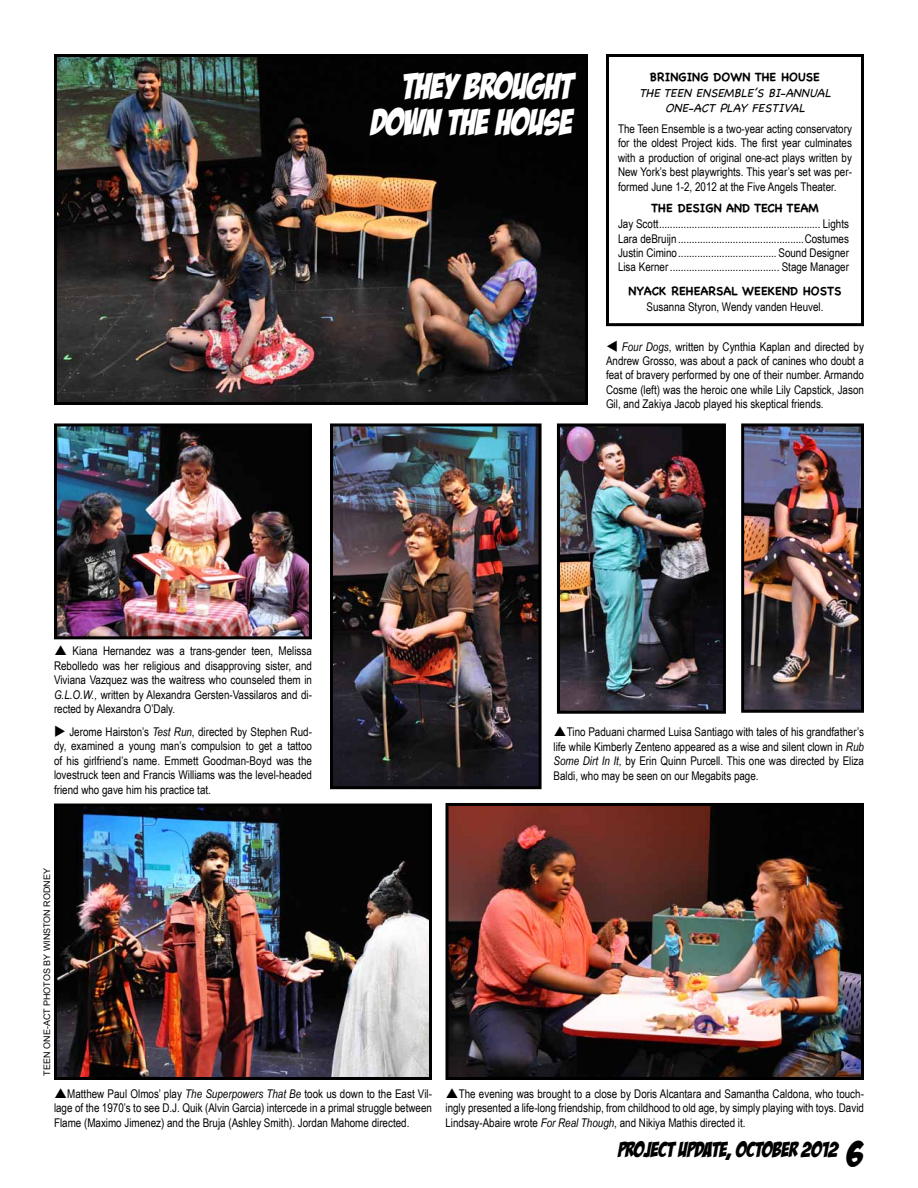
<style>
.page{position:relative;width:918px;height:1188px;background:#fff}
.page>*{position:absolute;margin:0;border:0;box-sizing:border-box;transform-origin:0 0}
.t1{font:36px/36px "Bada Boom BB";color:#fff;text-align:right}
.t2{font:21px "Bada Boom BB";color:#000}
.t3{font:12px/14.4px "Arial Narrow";color:#000;text-align:justify}
.t4{font:700 12px "Chalkboard";color:#000}
.t5{font:italic 12px/14.4px "Chalkboard";color:#000;text-align:center}
.t6{font:9px "Arial";color:#000}
.s1{font-style:italic}
.s2{font-size:36px}
</style>
<div class="page">
<img style="left:58px;top:58px;width:526px;height:343px">
<div style="left:54px;top:54px;width:534px;height:351px;border:3px solid #000"></div>
<img style="left:450px;top:807px;width:410px;height:269px">
<div style="left:446px;top:803px;width:418px;height:277px;border:3px solid #000"></div>
<img style="left:334px;top:427px;width:204px;height:358px">
<div style="left:330px;top:423px;width:212px;height:366px;border:3px solid #000"></div>
<img style="left:58px;top:427px;width:250px;height:208px">
<div style="left:54px;top:423px;width:258px;height:216px;border:3px solid #000"></div>
<img style="left:745px;top:427px;width:115px;height:282px">
<div style="left:741px;top:423px;width:123px;height:290px;border:3px solid #000"></div>
<img style="left:58px;top:808px;width:370px;height:268px">
<div style="left:54px;top:804px;width:378px;height:276px;border:3px solid #000"></div>
<img style="left:561px;top:427px;width:161px;height:283px">
<div style="left:557px;top:423px;width:169px;height:291px;border:3px solid #000"></div>
<div style="left:606px;top:54px;width:258px;height:272px;border:3px solid #000"></div>
<h1 class="t1" style="left:371px;top:69px;width:203px">THEY BROUGHT<br>DOWN THE HOUSE</h1>
<p class="t4" style="left:650px;top:70px;width:8px">BRIN</p>
<p class="t4" style="left:678px;top:70px;width:143px">GING DOWN THE HOUSE</p>
<p class="t5" style="left:639px;top:86px;width:193px">THE TEENENSEMBLE ’S BI-ANNUAL<br>ONE-ACTPLAYFESTIVAL</p>
<p class="t3" style="left:618px;top:121px;width:236px">The Teen Ensemble is a two-year acting conservatory for the oldest Project kids. The first year culminates with a production of original one-act plays written by New York’s best playwrights. This year’s set was per&shy;formed June 1-2, 2012 at the Five Angels Theater.</p>
<p class="t4" style="left:651px;top:200px;width:169px">THE DESIGN AND TECH TEAM</p>
<p class="t3" style="left:618px;top:216px;width:233px">Jay Scott........................................................... Lights Lara deBruijn ..............................................Costumes Justin Cimino.................................... Sound Designer Lisa Kerner ........................................ Stage Manager</p>
<p class="t4" style="left:629px;top:283px;width:9px">NYACK</p>
<p class="t4" style="left:671px;top:283px;width:9px">REHEARSAL</p>
<p class="t4" style="left:742px;top:283px;width:9px">WEEKEND</p>
<p class="t4" style="left:803px;top:283px;width:9px">HOSTS</p>
<p class="t3" style="left:646px;top:299px;width:179px">Susanna Styron, Wendy vanden Heuvel.</p>
<p class="t3" style="left:606px;top:339px;width:260px">▼ <span class="s1">Four Dogs</span>, written by Cynthia Kaplan and directed by Andrew Grosso, was about a pack of canines who doubt a feat of bravery performed by one of their number. Armando Cosme (left) was the heroic one while Lily Capstick, Jason Gil, and Zakiya Jacob played his skeptical friends.</p>
<p class="t3" style="left:54px;top:644px;width:260px;text-indent:19px">Kiana Hernandez was a trans-gender teen, Melissa Rebolledo was her religious and disapproving sister, and Viviana Vazquez was the waitress who counseled them in <span class="s1">G.L.O.W.,</span> written by Alexandra Gersten-Vassilaros and di&shy;rected by Alexandra O’Daly.</p>
<p class="t3" style="left:54px;top:724px;width:259px">◆ Jerome Hairston’s <span class="s1">Test Run</span>, directed by Stephen Rud&shy;dy, examined a young man’s compulsion to get a tattoo of his girlfriend’s name. Emmett Goodman-Boyd was the lovestruck teen and Francis Williams was the level-headed friend who gave him his practice tat.</p>
<p class="t3" style="left:554px;top:725px;width:312px;text-indent:13px">Tino Paduani charmed Luisa Santiago with tales of his grandfather’s life while Kimberly Zenteno appeared as a wise and silent clown in <span class="s1">Rub Some Dirt In It,</span> by Erin Quinn Purcell. This one was directed by Eliza Baldi, who may be seen on our Megabits page.</p>
<p class="t6" style="left:41px;top:1076px;width:209px;rotate:-90deg">TEEN ONE-ACT PHOTOS BY WINSTON RODNEY</p>
<p class="t3" style="left:54px;top:1086px;width:379px;text-indent:13px">Matthew Paul Olmos’ play <span class="s1">The Superpowers That Be</span> took us down to the East Vil&shy;lage of the 1970’s to see D.J. Quik (Alvin Garcia) intercede in a primal struggle between Flame (Maximo Jimenez) and the Bruja (Ashley Smith). Jordan Mahome directed.</p>
<p class="t3" style="left:446px;top:1086px;width:420px;text-indent:13px">The evening was brought to a close by Doris Alcantara and Samantha Caldona, who touch&shy;ingly presented a life-long friendship, from childhood to old age, by simply playing with toys. David Lindsay-Abaire wrote <span class="s1">For Real Though</span>, and Nikiya Mathis directed it.</p>
<h2 class="t2" style="left:618px;top:1138px;width:247px">PROJECT UPDATE, OCTOBER 2012 <span class="s2">6</span></h2>
</div>
